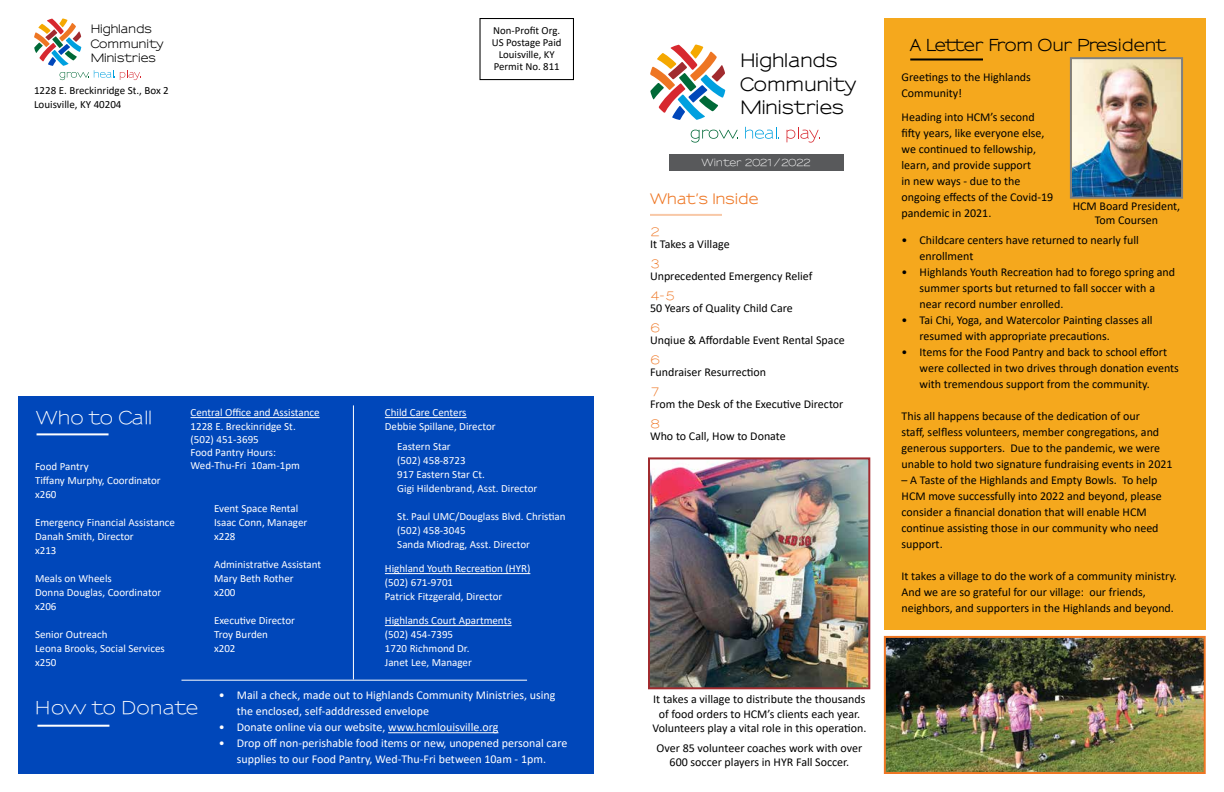
<style>
.page{position:relative;width:1224px;height:792px;background:#fff}
.page>*{position:absolute;margin:0;border:0;box-sizing:border-box;transform-origin:0 0}
.t1{font:600 18px "Sansumi";color:#fff}
.t2{font:600 18px "Sansumi";letter-spacing:-.025em;color:#fff}
.t3{font:700 17.8px/23.4px "Sansumi";color:#000}
.t4{font:700 16px "Sansumi";letter-spacing:-.045em;color:#000}
.t5{font:700 14px "Sansumi";color:#ee7623}
.t6{font:12px/16px "Calibri";color:#000}
.t7{font:12px/16px "Calibri";color:#fff}
.t8{font:600 12px "Sansumi";color:#ee7623}
.t9{font:700 11.2px/14.7px "Sansumi";color:#000}
.t10{font:11px/14px "Calibri";color:#fff}
.t11{font:11px/14px "Calibri";color:#000}
.t12{font:10.8px/12px "Calibri";color:#000;text-align:center}
.t13{font:600 10px "Sansumi";letter-spacing:-.09em;color:#fff}
</style>
<div class="page">
<div style="left:669px;top:154px;width:175px;height:17px;background:#58595b"></div>
<svg style="left:650px;top:44px;width:75px;height:76px"></svg>
<svg style="left:691px;top:130px;width:47px;height:13px"></svg>
<svg style="left:745px;top:127px;width:34px;height:12px"></svg>
<svg style="left:787px;top:127px;width:33px;height:16px"></svg>
<div style="left:884px;top:18px;width:322px;height:612px;background:#f5a81d"></div>
<hr style="left:650px;top:214px;width:72px;height:2px;background:#f8c8a7">
<hr style="left:910px;top:58px;width:73px;height:3px;background:#000">
<img style="left:651px;top:460px;width:216px;height:226px">
<div style="left:648px;top:457px;width:222px;height:232px;border:2px solid #a12b2f"></div>
<img style="left:887px;top:639px;width:316px;height:132px">
<div style="left:884px;top:636px;width:322px;height:138px;border:2px solid #ee7623"></div>
<img style="left:1073px;top:60px;width:107px;height:136px">
<div style="left:1070px;top:57px;width:113px;height:142px;border:2px solid #7f8080"></div>
<div style="left:18px;top:396px;width:576px;height:378px;background:#0047ba"></div>
<hr style="left:385px;top:417px;width:82px;height:1px;background:#fff">
<hr style="left:385px;top:573px;width:145px;height:1px;background:#fff">
<hr style="left:385px;top:625px;width:127px;height:1px;background:#fff">
<hr style="left:37px;top:433px;width:72px;height:2px;background:#fff">
<hr style="left:353px;top:405px;width:1px;height:274px;background:#fff">
<div style="left:479px;top:18px;width:95px;height:62px;border:1px solid #000"></div>
<svg style="left:34px;top:18px;width:107px;height:62px"></svg>
<hr style="left:388px;top:732px;width:110px;height:1px;background:#fff">
<hr style="left:37px;top:725px;width:72px;height:2px;background:#fff">
<hr style="left:181px;top:680px;width:346px;height:1px;background:#fff">
<hr style="left:191px;top:417px;width:129px;height:1px;background:#fff">
<p class="t9" style="left:91px;top:22px;width:75px">Highlands<br>Community<br>Ministries</p>
<p class="t11" style="left:34px;top:83px;width:136px">1228 E. Breckinridge St., Box 2<br>Louisville, KY 40204</p>
<p class="t12" style="left:492px;top:24px;width:71px">Non-Profit Org.<br>US Postage Paid<br>Louisville, KY<br>Permit No. 811</p>
<h1 class="t2" style="left:36px;top:408px;width:118px">Who to Call</h1>
<p class="t10" style="left:35px;top:459px;width:127px">Food Pantry<br>Tiffany Murphy, Coordinator x260</p>
<p class="t10" style="left:35px;top:515px;width:142px">Emergency Financial Assistance<br>Danah Smith, Director<br>x213</p>
<p class="t10" style="left:35px;top:571px;width:128px">Meals on Wheels<br>Donna Douglas, Coordinator x206</p>
<p class="t10" style="left:35px;top:627px;width:131px">Senior Outreach<br>Leona Brooks, Social Services x250</p>
<p class="t10" style="left:191px;top:406px;width:131px;line-height:13.2px">Central Office and Assistance<br>1228 E. Breckinridge St. (502) 451-3695<br>Food Pantry Hours:<br>Wed-Thu-Fri 10am-1pm</p>
<p class="t10" style="left:214px;top:502px;width:95px">Event Space Rental<br>Isaac Conn, Manager x228</p>
<p class="t10" style="left:214px;top:558px;width:109px">Administrative Assistant<br>Mary Beth Rother<br>x200</p>
<p class="t10" style="left:214px;top:614px;width:83px">Executive Director<br>Troy Burden<br>x202</p>
<p class="t10" style="left:385px;top:405px;width:112px">Child Care Centers<br>Debbie Spillane, Director</p>
<p class="t10" style="left:397px;top:439px;width:142px">Eastern Star<br>(502) 458-8723<br>917 Eastern Star Ct.<br>Gigi Hildenbrand, Asst. Director</p>
<p class="t10" style="left:397px;top:509px;width:170px">St. Paul UMC/Douglass Blvd. Christian (502) 458-3045<br>Sanda Miodrag, Asst. Director</p>
<p class="t10" style="left:385px;top:561px;width:147px">Highland Youth Recreation (HYR) (502) 671-9701<br>Patrick Fitzgerald, Director</p>
<p class="t10" style="left:385px;top:613px;width:128px">Highlands Court Apartments (502) 454-7395<br>1720 Richmond Dr.<br>Janet Lee, Manager</p>
<h1 class="t1" style="left:35px;top:698px;width:165px">How to Donate</h1>
<p class="t7" style="left:237px;top:687px;width:320px;text-indent:-18px">• Mail a check, made out to Highlands Community Ministries, using the enclosed, self-adddressed envelope</p>
<p class="t7" style="left:219px;top:719px;width:281px">• Donate online via our website, www.hcmlouisville.org</p>
<p class="t7" style="left:219px;top:735px;width:350px;text-align:center">• Drop off non-perishable food items or new, unopened personal care supplies to our Food Pantry, Wed-Thu-Fri between 10am - 1pm.</p>
<h2 class="t3" style="left:740px;top:50px;width:118px">Highlands<br>Community<br>Ministries</h2>
<p class="t13" style="left:701px;top:157px;width:111px">Winter 2021/2022</p>
<p class="t5" style="left:650px;top:191px;width:110px">What’s Inside</p>
<p class="t8" style="left:650px;top:225px;width:12px">2</p>
<p class="t6" style="left:650px;top:236px;width:81px">It Takes a Village</p>
<p class="t8" style="left:650px;top:257px;width:12px">3</p>
<p class="t6" style="left:650px;top:268px;width:164px">Unprecedented Emergency Relief</p>
<p class="t8" style="left:650px;top:289px;width:27px">4-5</p>
<p class="t6" style="left:650px;top:300px;width:144px">50 Years of Quality Child Care</p>
<p class="t8" style="left:650px;top:321px;width:12px">6</p>
<p class="t6" style="left:650px;top:332px;width:196px">Unqiue &amp; Affordable Event Rental Space</p>
<p class="t8" style="left:650px;top:353px;width:12px">6</p>
<p class="t6" style="left:650px;top:364px;width:118px">Fundraiser Resurrection</p>
<p class="t8" style="left:650px;top:385px;width:12px">7</p>
<p class="t6" style="left:650px;top:396px;width:195px">From the Desk of the Executive Director</p>
<p class="t8" style="left:650px;top:417px;width:12px">8</p>
<p class="t6" style="left:650px;top:428px;width:137px">Who to Call, How to Donate</p>
<p class="t6" style="left:652px;top:692px;width:216px;line-height:14.4px;text-align:center">It takes a village to distribute the thousands of food orders to HCM’s clients each year.<br>Volunteers play a vital role in this operation.</p>
<p class="t6" style="left:657px;top:741px;width:207px;line-height:14.4px;text-align:center">Over 85 volunteer coaches work with over<br>600 soccer players in HYR Fall Soccer.</p>
<h3 class="t4" style="left:910px;top:36px;width:257px">A Letter From Our President</h3>
<p class="t6" style="left:902px;top:69px;width:131px">Greetings to the Highlands<br>Community!</p>
<p class="t6" style="left:902px;top:109px;width:153px">Heading into HCM’s second fifty years, like everyone else, we continued to fellowship, learn, and provide support<br>in new ways - due to the ongoing effects of the Covid-19 pandemic in 2021.</p>
<p class="t6" style="left:920px;top:232px;width:221px;text-indent:-18px">• Childcare centers have returned to nearly full enrollment</p>
<p class="t6" style="left:920px;top:264px;width:257px;text-indent:-18px">• Highlands Youth Recreation had to forego spring and summer sports but returned to fall soccer with a near record number enrolled.</p>
<p class="t6" style="left:920px;top:312px;width:235px;text-indent:-18px">• Tai Chi, Yoga, and Watercolor Painting classes all resumed with appropriate precautions.</p>
<p class="t6" style="left:920px;top:344px;width:261px;text-indent:-18px">• Items for the Food Pantry and back to school effort were collected in two drives through donation events with tremendous support from the community.</p>
<p class="t6" style="left:902px;top:408px;width:273px">This all happens because of the dedication of our<br>staff, selfless volunteers, member congregations, and generous supporters. Due to the pandemic, we were unable to hold two signature fundraising events in 2021</p>
<p class="t6" style="left:902px;top:472px;width:262px">– A Taste of the Highlands and Empty Bowls. To help HCM move successfully into 2022 and beyond, please consider a financial donation that will enable HCM continue assisting those in our community who need support.</p>
<p class="t6" style="left:902px;top:568px;width:277px">It takes a village to do the work of a community ministry.<br>And we are so grateful for our village: our friends, neighbors, and supporters in the Highlands and beyond.</p>
<p class="t6" style="left:1073px;top:199px;width:109px;line-height:14.4px;text-align:center">HCM Board President,<br>Tom Coursen</p>
</div>
